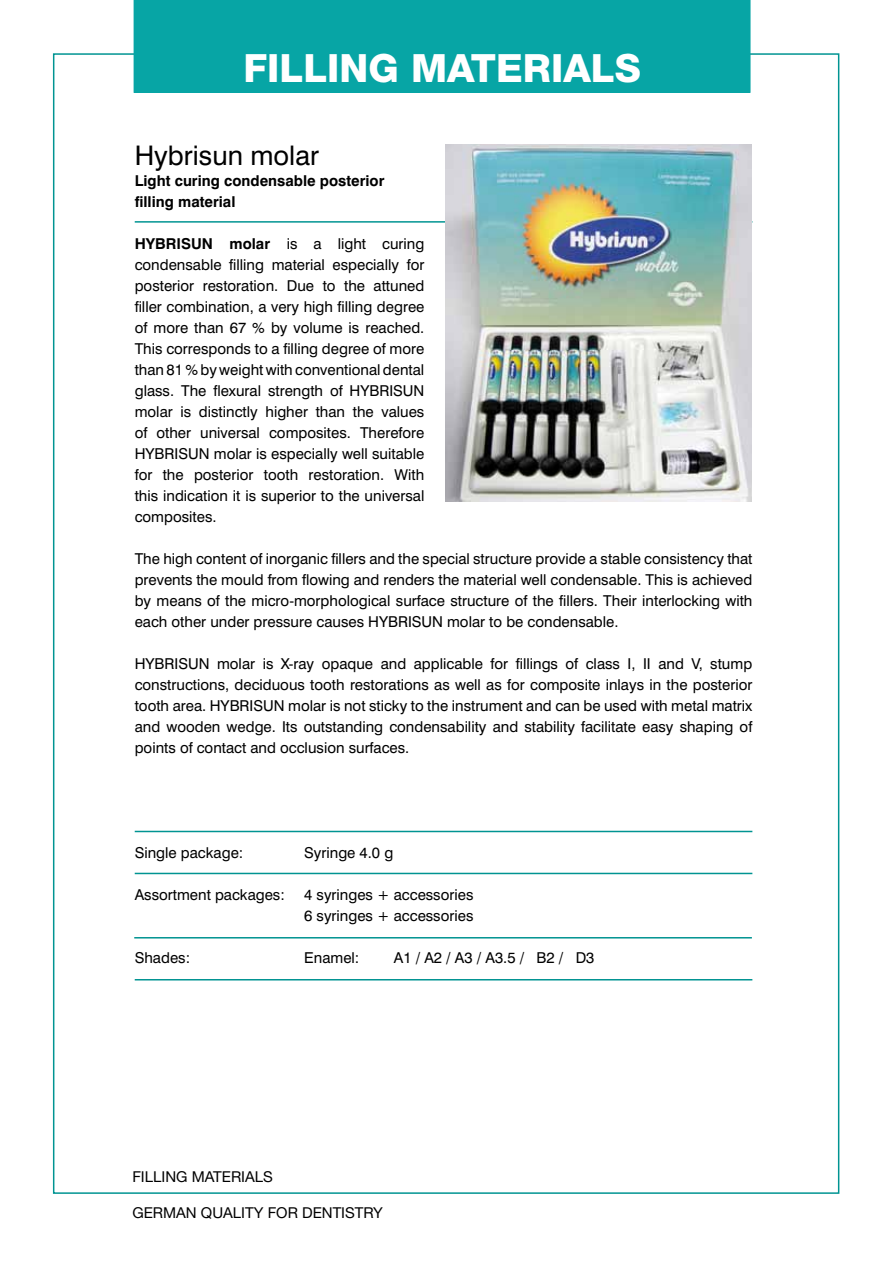
<style>
.page{position:relative;width:893px;height:1263px;background:#fff}
.page>*{position:absolute;margin:0;border:0;box-sizing:border-box;transform-origin:0 0}
.t1{font:800 39px "Helvetica Neue";color:#fff}
.t2{font:27px "Swiss 721 BT";color:#000}
.t3{font:15px/21px "Swiss 721 BT";color:#000;text-align:justify}
.t4{font:700 15px/21px "Swiss 721 BT";color:#000}
.t5{font:15px "Helvetica Neue";color:#000}
.s1{font-weight:700}
</style>
<div class="page">
<div style="left:134px;top:0;width:616px;height:93px;background:#07a5a5"></div>
<hr style="left:135px;top:221px;width:617px;height:2px;background:#009492">
<hr style="left:135px;top:979px;width:617px;height:1px;background:#009492">
<img style="left:446px;top:145px;width:306px;height:356px">
<hr style="left:135px;top:831px;width:617px;height:1px;background:#009492">
<hr style="left:135px;top:873px;width:617px;height:1px;background:#009492">
<hr style="left:134px;top:937px;width:618px;height:1px;background:#009492">
<h1 class="t1" style="left:243px;top:45px;width:399px">FILLING MATERIALS</h1>
<h2 class="t2" style="left:135px;top:139px;width:186px">Hybrisun molar</h2>
<p class="t4" style="left:135px;top:170px;width:251px">Light curing condensable posterior filling material</p>
<p class="t3" style="left:135px;top:233px;width:291px"><span class="s1">HYBRISUN molar</span> is a light curing condensable filling material especially for posterior restoration. Due to the attuned filler combination, a very high filling degree of more than 67 % by volume is reached.<br>This corresponds to a filling degree of more than 81 % by weight with conventional dental glass. The flexural strength of HYBRISUN molar is distinctly higher than the values of other universal composites. Therefore HYBRISUN molar is especially well suitable for the posterior tooth restoration. With this indication it is superior to the universal composites.</p>
<p class="t3" style="left:135px;top:548px;width:619px">The high content of inorganic fillers and the special structure provide a stable consistency that prevents the mould from flowing and renders the material well condensable. This is achieved by means of the micro-morphological surface structure of the fillers. Their interlocking with each other under pressure causes HYBRISUN molar to be condensable.</p>
<p class="t3" style="left:135px;top:653px;width:619px">HYBRISUN molar is X-ray opaque and applicable for fillings of class I, II and V, stump constructions, deciduous tooth restorations as well as for composite inlays in the posterior tooth area. HYBRISUN molar is not sticky to the instrument and can be used with metal matrix and wooden wedge. Its outstanding condensability and stability facilitate easy shaping of points of contact and occlusion surfaces.</p>
<p class="t3" style="left:135px;top:842px;width:110px">Single package:</p>
<p class="t3" style="left:304px;top:842px;width:90px">Syringe 4.0 g</p>
<p class="t3" style="left:135px;top:884px;width:152px">Assortment packages:</p>
<p class="t3" style="left:304px;top:884px;width:171px">4 syringes + accessories<br>6 syringes + accessories</p>
<p class="t3" style="left:135px;top:947px;width:57px">Shades:</p>
<p class="t3" style="left:304px;top:947px;width:57px">Enamel:</p>
<p class="t3" style="left:394px;top:947px;width:202px">A1 / A2 / A3 / A3.5 / B2 / D3</p>
<p class="t5" style="left:132px;top:1168px;width:142px">FILLING MATERIALS</p>
<p class="t5" style="left:132px;top:1204px;width:12px">GERMAN</p>
<p class="t5" style="left:201px;top:1204px;width:31px">QUALIT</p>
<p class="t5" style="left:254px;top:1204px;width:69px">Y FOR DENTISTR</p>
<p class="t5" style="left:373px;top:1204px;width:11px">Y</p>
</div>
